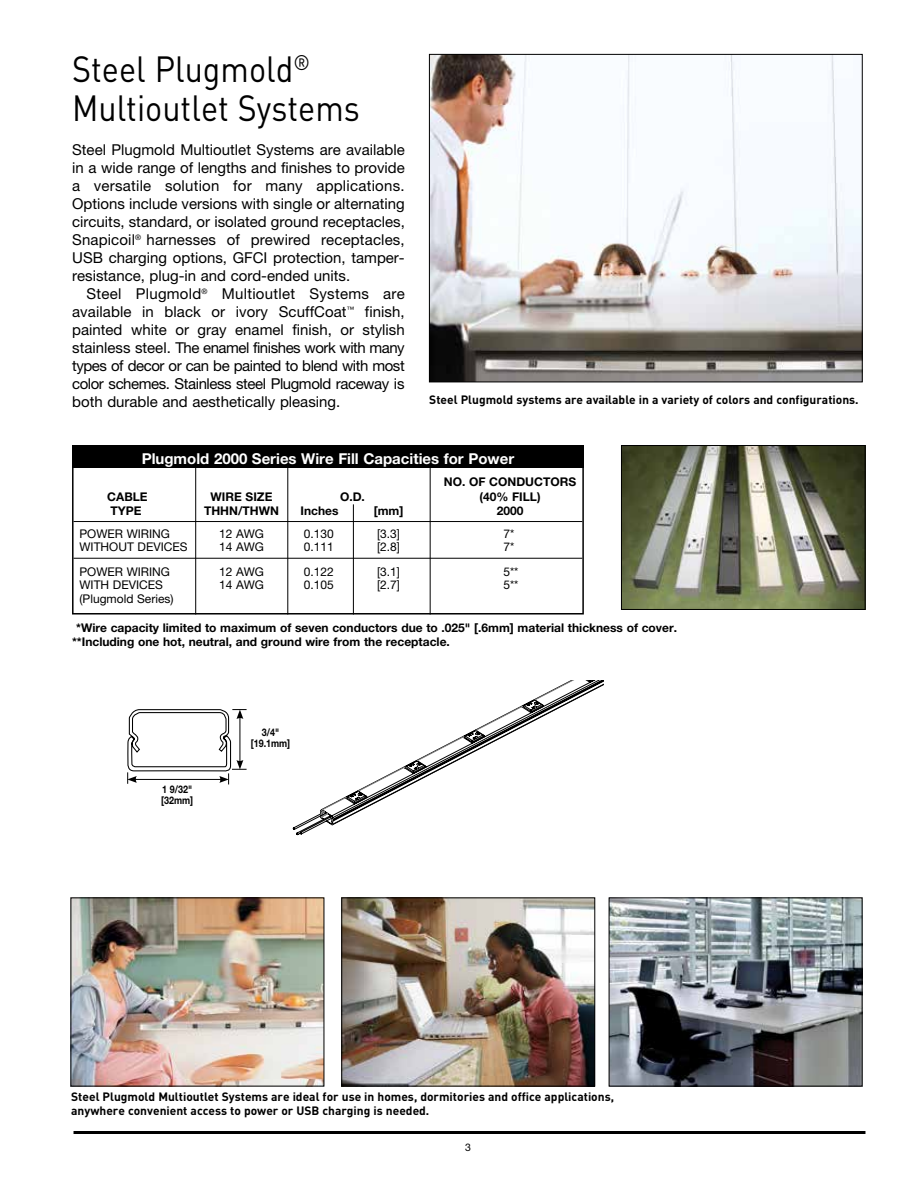
<style>
.page{position:relative;width:918px;height:1188px;background:#fff}
.page>*{position:absolute;margin:0;border:0;box-sizing:border-box;transform-origin:0 0}
.t1{font:36px/39px "DIN Pro";color:#000;scale:.9 1}
.t2{font:15px/18px "Helvetica Neue";color:#000;text-align:justify}
.t3{font:700 15px "Helvetica Neue";color:#fff}
.t4{font:700 12px/13.5px "Helvetica Neue";color:#000}
.t5{font:700 12px/13.5px "DIN Pro";color:#000}
.t6{font:12px "Helvetica Neue";color:#000}
.t7{font:700 10.5px/10.5px "Helvetica Neue";color:#000;scale:.85 1}
.t8{font:10.5px "Helvetica Neue";color:#000}
</style>
<div class="page">
<hr style="left:74px;top:1131px;width:791px;height:3px;background:#000">
<img style="left:431px;top:56px;width:430px;height:324px">
<div style="left:429px;top:54px;width:434px;height:328px;border:1px solid #000"></div>
<img style="left:73px;top:899px;width:249px;height:185px">
<img style="left:343px;top:899px;width:250px;height:185px">
<div style="left:341px;top:897px;width:254px;height:189px;border:1px solid #000"></div>
<img style="left:611px;top:899px;width:249px;height:185px">
<svg style="left:293px;top:813px;width:27px;height:22px"></svg>
<svg style="left:320px;top:681px;width:284px;height:145px"></svg>
<hr style="left:74px;top:521px;width:508px;height:1px;background:#000">
<hr style="left:74px;top:558px;width:508px;height:1px;background:#000">
<div style="left:72px;top:463px;width:512px;height:152px;border:2px solid #000"></div>
<hr style="left:430px;top:467px;width:1px;height:148px;background:#000">
<hr style="left:353px;top:504px;width:1px;height:111px;background:#000">
<hr style="left:195px;top:464px;width:1px;height:151px;background:#000">
<hr style="left:287px;top:465px;width:1px;height:150px;background:#000">
<div style="left:72px;top:445px;width:512px;height:23px;background:#000"></div>
<img style="left:623px;top:447px;width:241px;height:161px">
<div style="left:621px;top:445px;width:245px;height:165px;border:1px solid #000"></div>
<svg style="left:127px;top:709px;width:120px;height:75px"></svg>
<h1 class="t1" style="left:72px;top:48px;width:321px">Steel Plugmold<sup>®<br></sup>Multioutlet Systems</h1>
<p class="t2" style="left:72px;top:141px;width:334px">Steel Plugmold Multioutlet Systems are available in a wide range of lengths and finishes to provide a versatile solution for many applications.<br>Options include versions with single or alternating circuits, standard, or isolated ground receptacles, Snapicoil<sup>®</sup> harnesses of prewired receptacles, USB charging options, GFCI protection, tamper&shy;resistance, plug-in and cord-ended units.</p>
<p class="t2" style="left:72px;top:285px;width:334px;text-indent:14px">Steel Plugmold<sup>®</sup> Multioutlet Systems are available in black or ivory ScuffCoat<sup>™</sup> finish, painted white or gray enamel finish, or stylish stainless steel. The enamel finishes work with many types of decor or can be painted to blend with most color schemes. Stainless steel Plugmold raceway is both durable and aesthetically pleasing.</p>
<p class="t5" style="left:429px;top:393px;width:431px">Steel Plugmold systems are available in a variety of colors and configurations.</p>
<p class="t3" style="left:142px;top:449px;width:374px">Plugmold 2000 Series Wire Fill Capacities for Power</p>
<p class="t4" style="left:444px;top:475px;width:134px">NO. OF CONDUCTORS</p>
<p class="t4" style="left:107px;top:489px;width:42px">CABLE</p>
<p class="t4" style="left:211px;top:489px;width:63px">WIRE SIZE</p>
<p class="t4" style="left:340px;top:489px;width:26px">O.D.</p>
<p class="t4" style="left:480px;top:489px;width:63px">(40% FILL)</p>
<p class="t4" style="left:110px;top:504px;width:33px">TYPE</p>
<p class="t4" style="left:204px;top:504px;width:76px">THHN/THWN</p>
<p class="t4" style="left:301px;top:504px;width:39px">Inches</p>
<p class="t4" style="left:374px;top:504px;width:31px">[mm]</p>
<p class="t4" style="left:497px;top:504px;width:28px">2000</p>
<p class="t6" style="left:80px;top:526px;width:92px">POWER WIRING</p>
<p class="t6" style="left:219px;top:526px;width:47px">12 AWG</p>
<p class="t6" style="left:304px;top:526px;width:32px">0.130</p>
<p class="t6" style="left:377px;top:526px;width:24px">[3.3]</p>
<p class="t6" style="left:503px;top:526px;width:12px">7*</p>
<p class="t6" style="left:80px;top:540px;width:110px">WITHOUT DEVICES</p>
<p class="t6" style="left:219px;top:540px;width:47px">14 AWG</p>
<p class="t6" style="left:304px;top:540px;width:32px">0.111</p>
<p class="t6" style="left:377px;top:540px;width:24px">[2.8]</p>
<p class="t6" style="left:503px;top:540px;width:12px">7*</p>
<p class="t6" style="left:80px;top:564px;width:92px">POWER WIRING</p>
<p class="t6" style="left:219px;top:564px;width:47px">12 AWG</p>
<p class="t6" style="left:304px;top:564px;width:32px">0.122</p>
<p class="t6" style="left:377px;top:564px;width:24px">[3.1]</p>
<p class="t6" style="left:503px;top:564px;width:17px">5**</p>
<p class="t6" style="left:80px;top:578px;width:85px">WITH DEVICES</p>
<p class="t6" style="left:219px;top:578px;width:47px">14 AWG</p>
<p class="t6" style="left:304px;top:578px;width:32px">0.105</p>
<p class="t6" style="left:377px;top:578px;width:24px">[2.7]</p>
<p class="t6" style="left:503px;top:578px;width:17px">5**</p>
<p class="t6" style="left:80px;top:591px;width:96px">(Plugmold Series)</p>
<p class="t4" style="left:72px;top:621px;width:607px;text-indent:4px">*Wire capacity limited to maximum of seven conductors due to .025" [.6mm] material thickness of cover. **Including one hot, neutral, and ground wire from the receptacle.</p>
<p class="t7" style="left:161px;top:784px;width:39px">1 9/32" [32mm]</p>
<p class="t7" style="left:251px;top:727px;width:48px;text-align:center">3/4" [19.1mm]</p>
<p class="t5" style="left:71px;top:1090px;width:544px">Steel Plugmold Multioutlet Systems are ideal for use in homes, dormitories and office applications, anywhere convenient access to power or USB charging is needed.</p>
<p class="t8" style="left:465px;top:1141px;width:7px">3</p>
</div>
